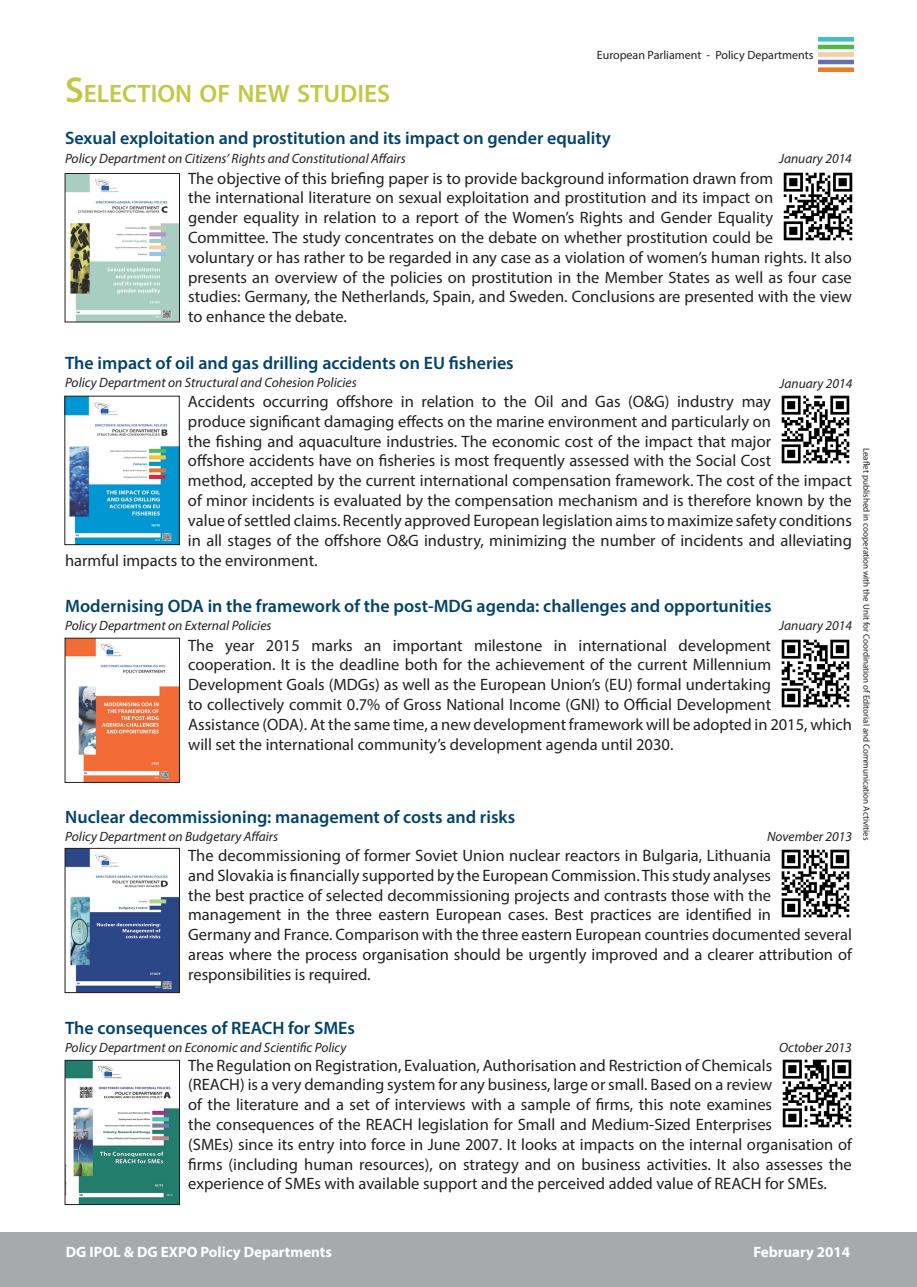
<style>
.page{position:relative;width:917px;height:1287px;background:#fff}
.page>*{position:absolute;margin:0;border:0;box-sizing:border-box;transform-origin:0 0}
.t1{font:600 25.2px "Myriad Pro";color:#c2c843}
.t2{font:600 18px "Myriad Pro";color:#01426c}
.t3{font:16.5px/19.8px "Myriad Pro";color:#231f20}
.t4{font:700 15px "Myriad Pro";color:#fff}
.t5{font:italic 13.5px "Myriad Pro";color:#231f20}
.t6{font:12px "Myriad Pro";color:#231f20}
.t7{font:9px "Myriad Pro";color:#231f20}
.s1{font-size:36px}
</style>
<div class="page">
<div style="left:0;top:1232px;width:917px;height:55px;background:#a8a9ad"></div>
<img style="left:819px;top:37px;width:34px;height:34px">
<img style="left:67px;top:175px;width:111px;height:145px">
<div style="left:65px;top:173px;width:115px;height:149px;border:1px solid #231f20"></div>
<img style="left:783px;top:172px;width:70px;height:69px">
<svg style="left:64px;top:395px;width:116px;height:54px"></svg>
<img style="left:67px;top:398px;width:110px;height:119px">
<img style="left:781px;top:395px;width:69px;height:69px">
<svg style="left:64px;top:517px;width:116px;height:175px"></svg>
<img style="left:67px;top:640px;width:111px;height:88px">
<div style="left:65px;top:638px;width:115px;height:144px;border:1px solid #231f20"></div>
<img style="left:781px;top:639px;width:69px;height:69px">
<svg style="left:64px;top:728px;width:116px;height:175px"></svg>
<img style="left:67px;top:850px;width:111px;height:108px">
<div style="left:65px;top:848px;width:115px;height:144px;border:1px solid #231f20"></div>
<img style="left:781px;top:849px;width:69px;height:69px">
<svg style="left:64px;top:958px;width:116px;height:142px"></svg>
<img style="left:67px;top:1062px;width:111px;height:140px">
<div style="left:65px;top:1060px;width:115px;height:144px;border:1px solid #231f20"></div>
<img style="left:782px;top:1059px;width:70px;height:69px">
<h1 class="t1" style="left:65px;top:77px;width:327px"><span class="s1">S</span>ELECTION OF NEW STUDIES</h1>
<p class="t6" style="left:597px;top:47px;width:218px">European Parliament - Policy Departments</p>
<p class="t2" style="left:65px;top:127px;width:547px">Sexual exploitation and prostitution and its impact on gender equality</p>
<p class="t3" style="left:188px;top:168px;width:665px">The objective of this briefing paper is to provide background information drawn from<br>the international literature on sexual exploitation and prostitution and its impact on<br>gender equality in relation to a report of the Women’s Rights and Gender Equality Committee. The study concentrates on the debate on whether prostitution could be<br>voluntary or has rather to be regarded in any case as a violation of women’s human rights. It also presents an overview of the policies on prostitution in the Member States as well as four case studies: Germany, the Netherlands, Spain, and Sweden. Conclusions are presented with the view to enhance the debate.</p>
<p class="t5" style="left:65px;top:150px;width:342px">Policy Department on Citizens’ Rights and Constitutional Affairs</p>
<p class="t5" style="left:779px;top:150px;width:74px">January 2014</p>
<p class="t2" style="left:65px;top:352px;width:450px">The impact of oil and gas drilling accidents on EU fisheries</p>
<p class="t3" style="left:188px;top:391px;width:584px">Accidents occurring offshore in relation to the Oil and Gas (O&amp;G) industry may</p>
<p class="t3" style="left:188px;top:411px;width:584px">produce significant damaging effects on the marine environment and particularly on</p>
<p class="t3" style="left:188px;top:431px;width:584px">the fishing and aquaculture industries. The economic cost of the impact that major</p>
<p class="t3" style="left:188px;top:451px;width:584px">offshore accidents have on fisheries is most frequently assessed with the Social Cost</p>
<p class="t3" style="left:188px;top:470px;width:665px">method, accepted by the current international compensation framework. The cost of the impact</p>
<p class="t3" style="left:188px;top:490px;width:665px">of minor incidents is evaluated by the compensation mechanism and is therefore known by the</p>
<p class="t3" style="left:188px;top:510px;width:665px">value of settled claims. Recently approved European legislation aims to maximize safety conditions</p>
<p class="t3" style="left:188px;top:530px;width:665px">in all stages of the offshore O&amp;G industry, minimizing the number of incidents and alleviating</p>
<p class="t3" style="left:65px;top:550px;width:254px">harmful impacts to the environment.</p>
<p class="t5" style="left:65px;top:374px;width:293px">Policy Department on Structural and Cohesion Policies</p>
<p class="t5" style="left:779px;top:375px;width:74px">January 2014</p>
<p class="t2" style="left:65px;top:594px;width:708px">Modernising ODA in the framework of the post-MDG agenda: challenges and opportunities</p>
<p class="t3" style="left:188px;top:635px;width:665px">The year 2015 marks an important milestone in international development cooperation. It is the deadline both for the achievement of the current Millennium Development Goals (MDGs) as well as the European Union’s (EU) formal undertaking<br>to collectively commit 0.7% of Gross National Income (GNI) to Official Development<br>Assistance (ODA). At the same time, a new development framework will be adopted in 2015, which will set the international community’s development agenda until 2030.</p>
<p class="t5" style="left:779px;top:617px;width:74px">January 2014</p>
<p class="t5" style="left:65px;top:617px;width:208px">Policy Department on External Policies</p>
<p class="t2" style="left:65px;top:805px;width:451px">Nuclear decommissioning: management of costs and risks</p>
<p class="t5" style="left:65px;top:828px;width:214px">Policy Department on Budgetary Affairs</p>
<p class="t5" style="left:767px;top:828px;width:87px">November 2013</p>
<p class="t3" style="left:188px;top:845px;width:665px">The decommissioning of former Soviet Union nuclear reactors in Bulgaria, Lithuania<br>and Slovakia is financially supported by the European Commission. This study analyses<br>the best practice of selected decommissioning projects and contrasts those with the management in the three eastern European cases. Best practices are identified in<br>Germany and France. Comparison with the three eastern European countries documented several areas where the process organisation should be urgently improved and a clearer attribution of responsibilities is required.</p>
<p class="t7" style="left:872px;top:447px;width:394px;rotate:90deg">Leaflet published in cooperation with the Unit for Coordination of Editorial and Communication Activities</p>
<p class="t2" style="left:65px;top:1016px;width:291px">The consequences of REACH for SMEs</p>
<p class="t3" style="left:188px;top:1055px;width:665px">The Regulation on Registration, Evaluation, Authorisation and Restriction of Chemicals<br>(REACH) is a very demanding system for any business, large or small. Based on a review<br>of the literature and a set of interviews with a sample of firms, this note examines<br>the consequences of the REACH legislation for Small and Medium-Sized Enterprises<br>(SMEs) since its entry into force in June 2007. It looks at impacts on the internal organisation of firms (including human resources), on strategy and on business activities. It also assesses the experience of SMEs with available support and the perceived added value of REACH for SMEs.</p>
<p class="t5" style="left:65px;top:1039px;width:283px">Policy Department on Economic and Scientific Policy</p>
<p class="t5" style="left:779px;top:1039px;width:74px">October 2013</p>
<p class="t4" style="left:66px;top:1242px;width:268px">DG IPOL &amp; DG EXPO Policy Departments</p>
<p class="t4" style="left:753px;top:1242px;width:98px">February 2014</p>
</div>
